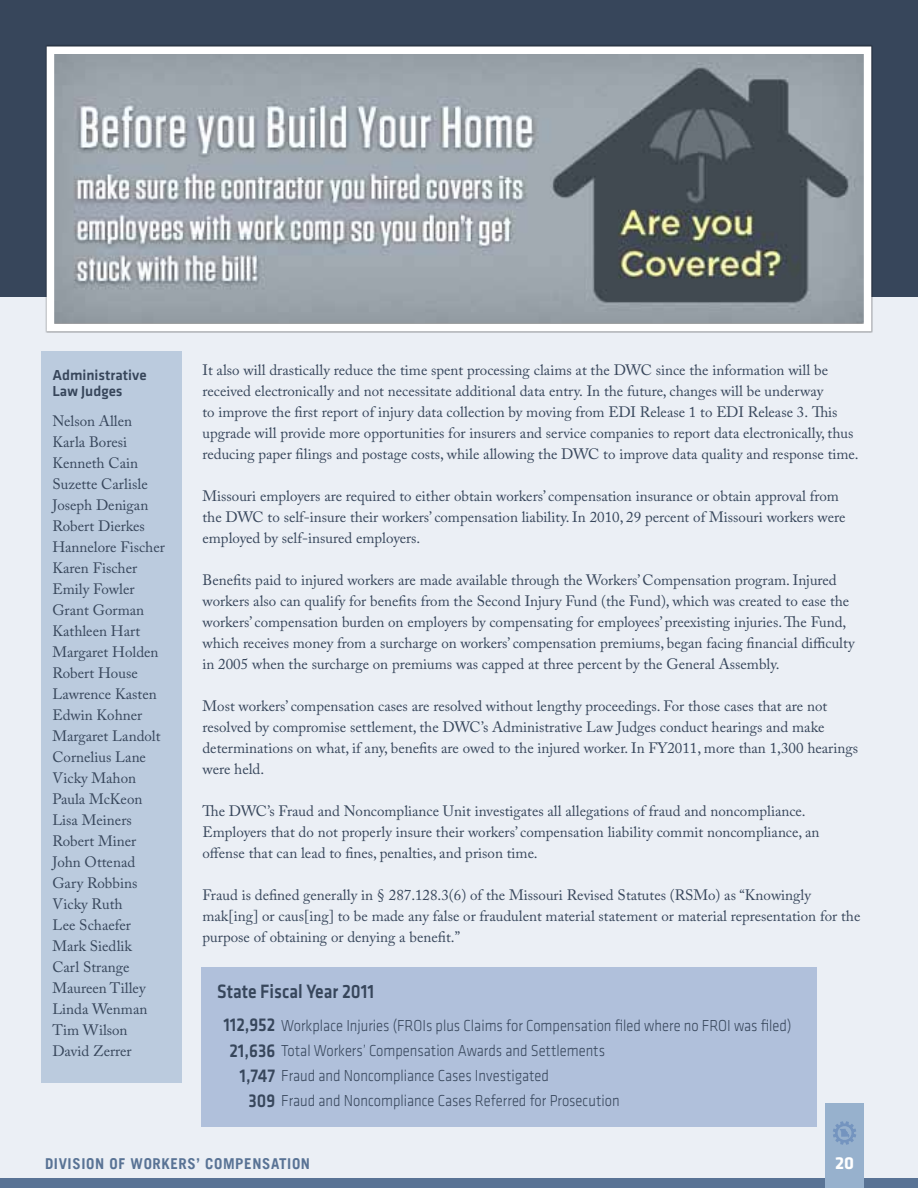
<style>
.page{position:relative;width:918px;height:1188px;background:#ebeff5}
.page>*{position:absolute;margin:0;border:0;box-sizing:border-box;transform-origin:0 0}
.t1{font:500 20.1px "Klavika";color:#37465b;scale:.88 1}
.t2{font:500 19.2px/25.2px "Klavika";color:#37465b;text-align:right;scale:.88 1}
.t3{font:700 18px "Klavika";color:#fff}
.t4{font:300 16.5px/25px "Klavika";color:#37465b;scale:.88 1}
.t5{font:15px/21px "Adobe Caslon Pro";color:#37465b}
.t6{font:700 15px "Trade Gothic LT";letter-spacing:.04em;color:#597395}
.t7{font:500 15px/16.5px "Klavika";color:#37465b}
</style>
<div class="page">
<div style="left:0;top:0;width:918px;height:297px;background:#37465b"></div>
<div style="left:0;top:1178px;width:918px;height:10px;background:#597395"></div>
<div style="left:825px;top:1104px;width:39px;height:84px;background:#97b1cd"></div>
<div style="left:41px;top:351px;width:140px;height:731px;background:#bbcbde"></div>
<svg style="left:833px;top:1121px;width:23px;height:24px"></svg>
<svg style="left:45px;top:45px;width:828px;height:288px;background:#989fa5"></svg>
<div style="left:201px;top:967px;width:615px;height:159px;background:#b0c0db"></div>
<p class="t7" style="left:52px;top:367px;width:96px">Administrative<br>Law Judges</p>
<p class="t5" style="left:52px;top:410px;width:114px">Nelson Allen<br>Karla Boresi<br>Kenneth Cain<br>Suzette Carlisle<br>Joseph Denigan<br>Robert Dierkes<br>Hannelore Fischer<br>Karen Fischer<br>Emily Fowler<br>Grant Gorman<br>Kathleen Hart<br>Margaret Holden<br>Robert House<br>Lawrence Kasten<br>Edwin Kohner<br>Margaret Landolt<br>Cornelius Lane<br>Vicky Mahon<br>Paula McKeon<br>Lisa Meiners<br>Robert Miner<br>John Ottenad<br>Gary Robbins<br>Vicky Ruth<br>Lee Schaefer<br>Mark Siedlik<br>Carl Strange<br>Maureen Tilley<br>Linda Wenman<br>Tim Wilson<br>David Zerrer</p>
<p class="t5" style="left:202px;top:360px;width:658px">It also will drastically reduce the time spent processing claims at the DWC since the information will be received electronically and not necessitate additional data entry. In the future, changes will be underway<br>to improve the first report of injury data collection by moving from EDI Release 1 to EDI Release 3. This upgrade will provide more opportunities for insurers and service companies to report data electronically, thus reducing paper filings and postage costs, while allowing the DWC to improve data quality and response time.</p>
<p class="t5" style="left:202px;top:486px;width:644px">Missouri employers are required to either obtain workers’ compensation insurance or obtain approval from the DWC to self-insure their workers’ compensation liability. In 2010, 29 percent of Missouri workers were employed by self-insured employers.</p>
<p class="t5" style="left:202px;top:570px;width:654px">Benefits paid to injured workers are made available through the Workers’ Compensation program. Injured workers also can qualify for benefits from the Second Injury Fund (the Fund), which was created to ease the workers’ compensation burden on employers by compensating for employees’ preexisting injuries. The Fund, which receives money from a surcharge on workers’ compensation premiums, began facing financial difficulty in 2005 when the surcharge on premiums was capped at three percent by the General Assembly.</p>
<p class="t5" style="left:202px;top:696px;width:657px">Most workers’ compensation cases are resolved without lengthy proceedings. For those cases that are not resolved by compromise settlement, the DWC’s Administrative Law Judges conduct hearings and make determinations on what, if any, benefits are owed to the injured worker. In FY2011, more than 1,300 hearings were held.</p>
<p class="t5" style="left:202px;top:801px;width:618px">The DWC’s Fraud and Noncompliance Unit investigates all allegations of fraud and noncompliance.<br>Employers that do not properly insure their workers’ compensation liability commit noncompliance, an offense that can lead to fines, penalties, and prison time.</p>
<p class="t5" style="left:202px;top:885px;width:659px">Fraud is defined generally in § 287.128.3(6) of the Missouri Revised Statutes (RSMo) as “Knowingly mak[ing] or caus[ing] to be made any false or fraudulent material statement or material representation for the purpose of obtaining or denying a benefit.”</p>
<h1 class="t1" style="left:217px;top:981px;width:180px">State Fiscal Year 2011</h1>
<p class="t2" style="left:223px;top:1013px;width:61px">112,952<br>21,636<br>1,747<br>309</p>
<p class="t4" style="left:281px;top:1013px;width:582px">Workplace Injuries (FROIs plus Claims for Compensation filed where no FROI was filed)<br>Total Workers’ Compensation Awards and Settlements<br>Fraud and Noncompliance Cases Investigated<br>Fraud and Noncompliance Cases Referred for Prosecution</p>
<p class="t6" style="left:45px;top:1155px;width:267px">DIVISION OF WORKERS’ COMPENSATION</p>
<p class="t3" style="left:835px;top:1153px;width:20px">20</p>
</div>
